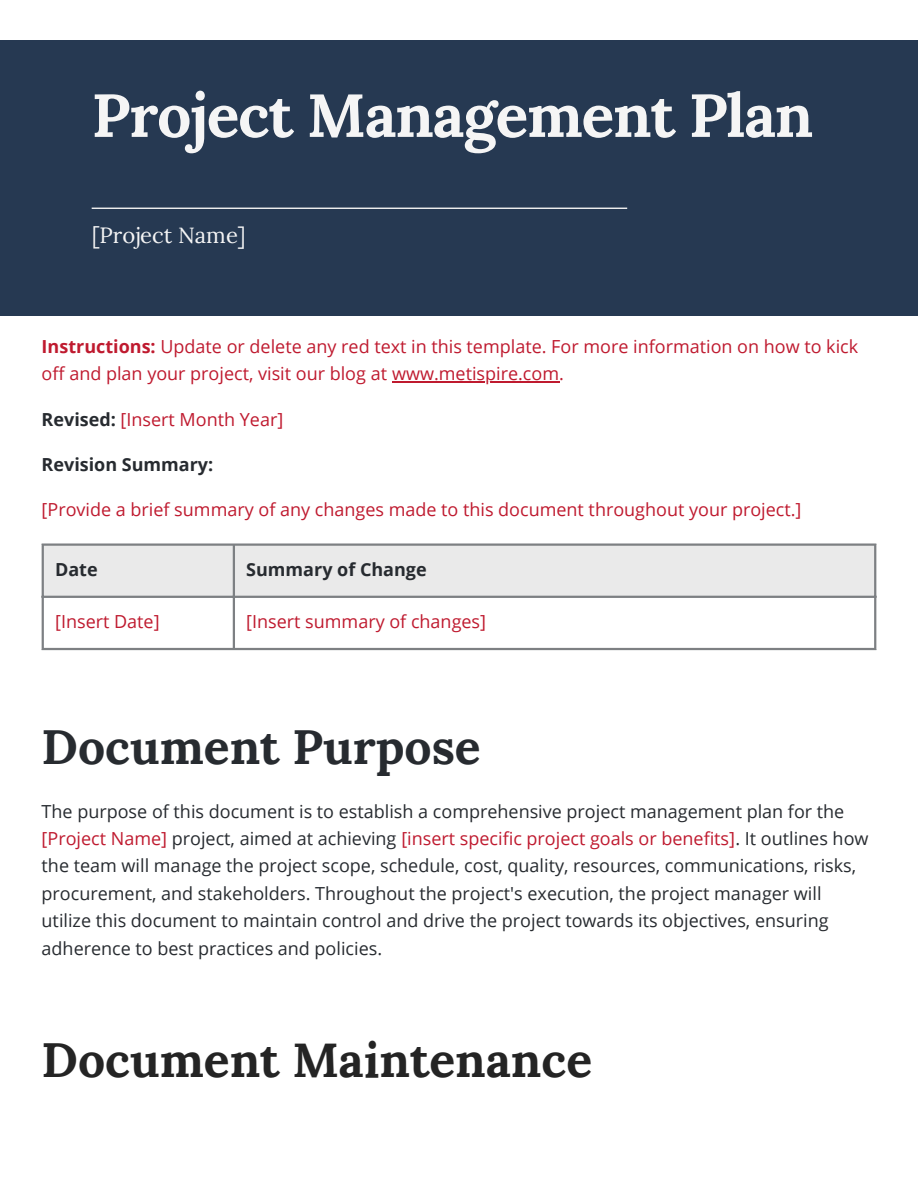
<style>
.page{position:relative;width:918px;height:1186px;background:#fff}
.page>*{position:absolute;margin:0;border:0;box-sizing:border-box;transform-origin:0 0}
.t1{font:700 60.6px "Lora";letter-spacing:-.02em;color:#f5f5f5}
.t2{font:700 48px "Lora";color:#242424}
.t3{font:700 48px "Lora";color:#272b30}
.t4{font:22.05px "Lora";color:#f5f5f5}
.t5{font:18px/27.5px "Open Sans";color:#272b30}
.t6{font:18px/27px "Open Sans";color:#bf1a2f}
.t7{font:700 18px "Open Sans";color:#272b30}
.s1{font-weight:700}
.s2{font-weight:700;color:#272b30}
.s3{color:#bf1a2f}
</style>
<div class="page">
<hr style="left:392px;top:381px;width:167px;height:2px;background:#bf1a2f">
<div style="left:0;top:40px;width:918px;height:276px;background:#263952"></div>
<hr style="left:92px;top:208px;width:535px;height:1px;background:#f5f5f5">
<div style="left:44px;top:546px;width:830px;height:50px;background:#eaeaea"></div>
<hr style="left:42px;top:546px;width:2px;height:102px;background:#7d8083">
<hr style="left:233px;top:546px;width:2px;height:102px;background:#7d8083">
<hr style="left:874px;top:546px;width:2px;height:102px;background:#7d8083">
<hr style="left:42px;top:543px;width:834px;height:3px;background:#7d8083">
<hr style="left:42px;top:596px;width:834px;height:2px;background:#7d8083">
<hr style="left:42px;top:648px;width:834px;height:2px;background:#7d8083">
<p class="t1" style="left:92px;top:76px;width:723px">Project Management Plan</p>
<p class="t4" style="left:92px;top:221px;width:156px">[Project Name]</p>
<h3 class="t6" style="left:42px;top:333px;width:818px"><span class="s1">Instructions:</span> Update or delete any red text in this template. For more information on how to kick off and plan your project, visit our blog at www.metispire.com.</h3>
<h3 class="t6" style="left:42px;top:406px;width:243px"><span class="s2">Revised:</span> [Insert Month Year]</h3>
<h3 class="t7" style="left:42px;top:452px;width:173px">Revision Summary:</h3>
<p class="t6" style="left:42px;top:496px;width:761px">[Provide a brief summary of any changes made to this document throughout your project.]</p>
<p class="t7" style="left:55px;top:557px;width:44px">Date</p>
<p class="t7" style="left:246px;top:557px;width:182px">Summary of Change</p>
<p class="t6" style="left:55px;top:608px;width:106px">[Insert Date]</p>
<p class="t6" style="left:246px;top:608px;width:241px">[Insert summary of changes]</p>
<h1 class="t3" style="left:42px;top:716px;width:441px">Document Purpose</h1>
<p class="t5" style="left:42px;top:797px;width:828px">The purpose of this document is to establish a comprehensive project management plan for the <span class="s3">[Project Name]</span> project, aimed at achieving <span class="s3">[insert specific project goals or benefits]</span>. It outlines how the team will manage the project scope, schedule, cost, quality, resources, communications, risks, procurement, and stakeholders. Throughout the project's execution, the project manager will utilize this document to maintain control and drive the project towards its objectives, ensuring adherence to best practices and policies.</p>
<h1 class="t2" style="left:42px;top:1028px;width:552px">Document Maintenance</h1>
</div>
